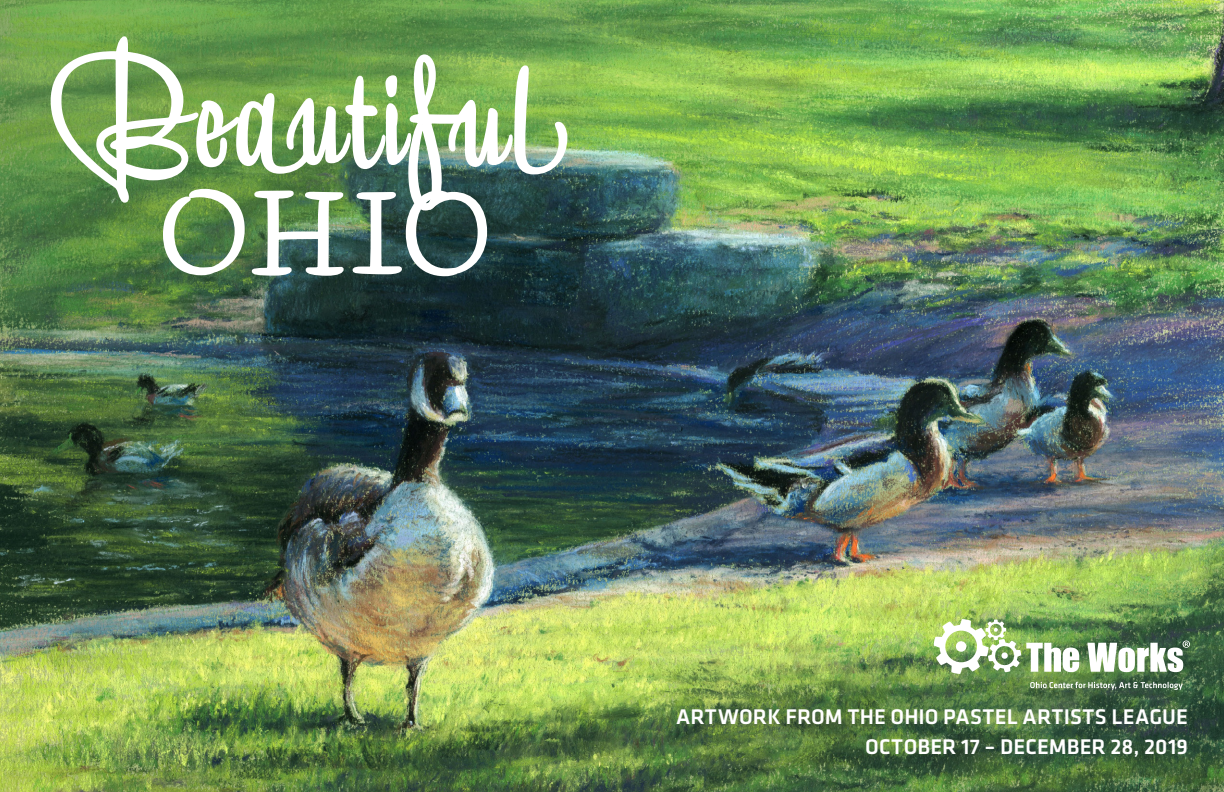
<style>
.page{position:relative;width:1224px;height:792px;background:#fff}
.page>*{position:absolute;margin:0;border:0;box-sizing:border-box;transform-origin:0 0}
.t1{font:144px "Liza Display Pro";letter-spacing:.045em;color:#fff}
.t2{font:120px "Liza Caps Pro";color:#fff}
.t3{font:500 22px "Klavika";letter-spacing:.005em;color:#fff}
</style>
<div class="page">
<img style="left:0;top:350px;width:1224px;height:442px">
<img style="left:0;top:0;width:1224px;height:350px">
<img style="left:49px;top:35px;width:520px;height:243px">
<img style="left:934px;top:619px;width:145px;height:55px">
<svg style="left:1087px;top:641px;width:103px;height:31px"></svg>
<svg style="left:1030px;top:682px;width:153px;height:8px"></svg>
<p class="t1" style="left:47px;top:27px;width:518px">Beautiful</p>
<p class="t2" style="left:154px;top:159px;width:344px">OHIO</p>
<p class="t3" style="left:676px;top:705px;width:513px">ARTWORK FROM THE OHIO PASTEL ARTISTS LEAGUE</p>
<p class="t3" style="left:865px;top:735px;width:324px">OCTOBER 17 – DECEMBER 28, 2019</p>
</div>
